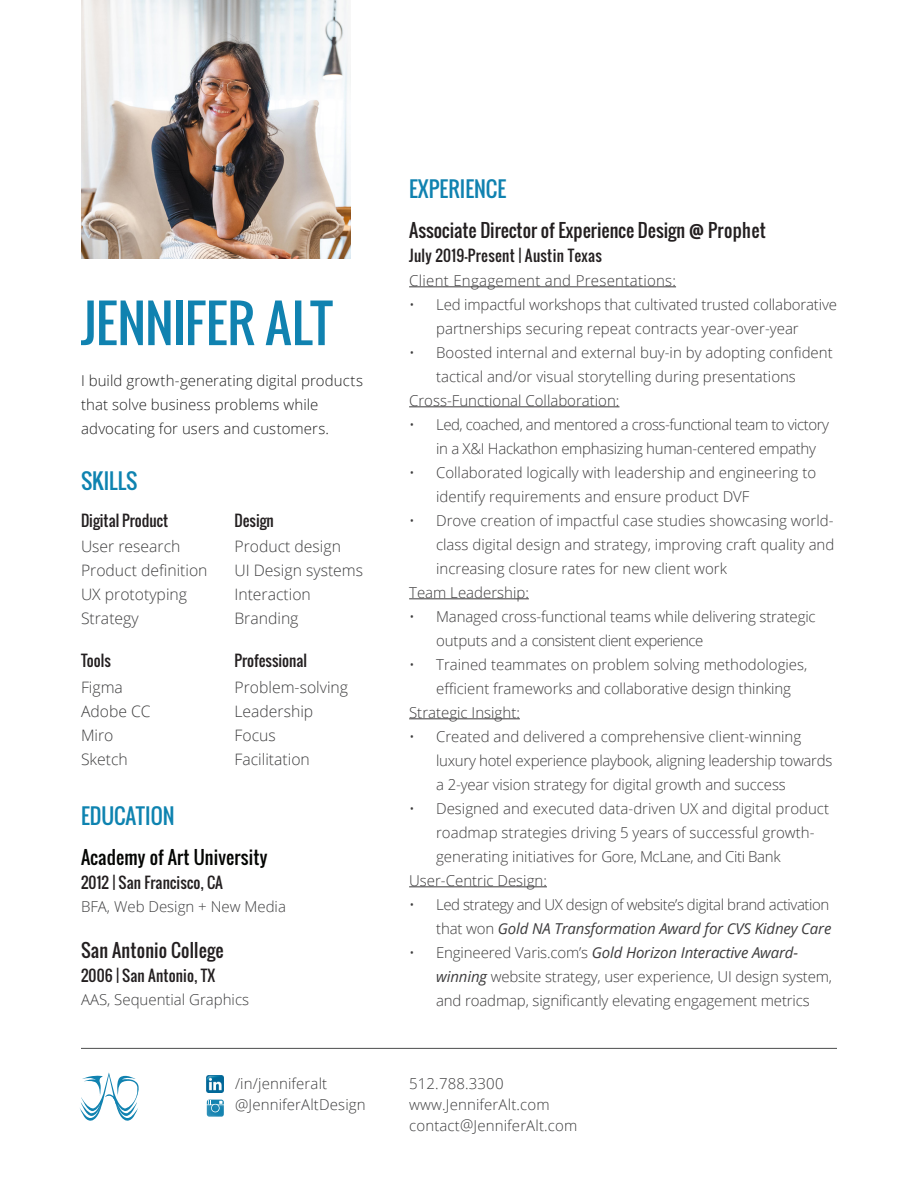
<style>
.page{position:relative;width:918px;height:1188px;background:#fff}
.page>*{position:absolute;margin:0;border:0;box-sizing:border-box;transform-origin:0 0}
.Workplace{font:51px "Oswald";letter-spacing:-.02em;color:#1082b0}
.SECTION{font:21px "Oswald";color:#0e83b0}
.SECTION-2{font:21px "Oswald";color:#1082b0}
.Workplace-2{font:18px "Oswald";color:#231f20}
.Workplace-3{font:18px "Oswald";letter-spacing:.01em;color:#040503}
.Body{font:300 15.75px/24px "Open Sans";color:#3e3e3f}
.Workplace-4{font:300 15px/24px "Open Sans";color:#3d3c3d}
.Workplace-5{font:300 15px/24px "Open Sans";letter-spacing:-.03em;color:#3d3c3d}
.Body-2{font:300 15px "Open Sans";letter-spacing:.01em;color:#3e3e3f}
.Workplace-6{font:15px "Oswald";letter-spacing:.01em;color:#231f20}
.Workplace-7{font:300 15px/24px "Open Sans";letter-spacing:.005em;color:#212121}
.Workplace-8{font:300 15px "Open Sans";letter-spacing:.02em;color:#3d3c3d}
.Workplace-9{font:300 15px "Open Sans";color:#3e3e3f}
.s1{font-weight:400;font-style:italic}
</style>
<div class="page">
<hr style="left:409px;top:286px;width:267px;height:1px;background:#3d3c3d">
<hr style="left:409px;top:406px;width:210px;height:1px;background:#3d3c3d">
<hr style="left:409px;top:598px;width:120px;height:1px;background:#3d3c3d">
<hr style="left:409px;top:718px;width:111px;height:1px;background:#3d3c3d">
<hr style="left:409px;top:886px;width:138px;height:1px;background:#3d3c3d">
<img style="left:81px;top:0;width:270px;height:259px">
<img style="left:206px;top:1076px;width:17px;height:17px">
<svg style="left:207px;top:1100px;width:17px;height:17px"></svg>
<svg style="left:80px;top:1072px;width:59px;height:49px"></svg>
<hr style="left:81px;top:1048px;width:756px;height:1px;background:#4b4c4d">
<p class="Workplace" style="left:81px;top:285px;width:253px">JENNIFER ALT</p>
<p class="Workplace-7" style="left:81px;top:369px;width:284px">I build growth-generating digital products that solve business problems while advocating for users and customers.</p>
<p class="SECTION" style="left:81px;top:465px;width:58px">SKILLS</p>
<p class="Workplace-6" style="left:81px;top:509px;width:89px">Digital Product</p>
<p class="Body" style="left:81px;top:534px;width:101px">User research</p>
<p class="Body" style="left:81px;top:558px;width:128px">Product definition</p>
<p class="Body" style="left:81px;top:582px;width:108px">UX prototyping</p>
<p class="Body" style="left:81px;top:606px;width:59px">Strategy</p>
<p class="Workplace-6" style="left:81px;top:650px;width:31px">Tools</p>
<p class="Body" style="left:81px;top:675px;width:43px">Figma</p>
<p class="Body" style="left:81px;top:699px;width:71px">Adobe CC<br>Miro<br>Sketch</p>
<p class="Workplace-6" style="left:234px;top:509px;width:41px">Design</p>
<p class="Body" style="left:234px;top:534px;width:108px">Product design</p>
<p class="Body" style="left:234px;top:558px;width:130px">UI Design systems</p>
<p class="Body" style="left:234px;top:582px;width:78px">Interaction</p>
<p class="Body" style="left:234px;top:606px;width:66px">Branding</p>
<p class="Workplace-6" style="left:235px;top:650px;width:74px">Professional</p>
<p class="Body" style="left:235px;top:675px;width:115px">Problem-solving</p>
<p class="Body" style="left:235px;top:699px;width:80px">Leadership</p>
<p class="Body" style="left:235px;top:723px;width:43px">Focus</p>
<p class="Body" style="left:235px;top:747px;width:77px">Facilitation</p>
<p class="SECTION" style="left:81px;top:800px;width:95px">EDUCATION</p>
<p class="Workplace-3" style="left:81px;top:844px;width:188px">Academy of Art University</p>
<p class="Workplace-6" style="left:81px;top:872px;width:144px">2012 | San Francisco, CA</p>
<p class="Workplace-9" style="left:81px;top:896px;width:207px">BFA, Web Design + New Media</p>
<p class="Workplace-2" style="left:81px;top:937px;width:144px">San Antonio College</p>
<p class="Workplace-6" style="left:81px;top:965px;width:136px">2006 | San Antonio, TX</p>
<p class="Body-2" style="left:81px;top:989px;width:170px">AAS, Sequential Graphics</p>
<p class="Body-2" style="left:235px;top:1073px;width:94px">/in/jenniferalt</p>
<p class="Body-2" style="left:235px;top:1094px;width:132px">@JenniferAltDesign</p>
<p class="SECTION-2" style="left:409px;top:173px;width:99px">EXPERIENCE</p>
<p class="Workplace-2" style="left:409px;top:216px;width:358px">Associate Director of Experience Design @ Prophet</p>
<p class="Workplace-6" style="left:409px;top:244px;width:194px">July 2019-Present | Austin Texas</p>
<p class="Workplace-8" style="left:409px;top:270px;width:269px">Client Engagement and Presentations:</p>
<p class="Workplace-4" style="left:436px;top:292px;width:402px;text-indent:-27px">• Led impactful workshops that cultivated trusted collaborative partnerships securing repeat contracts year-over-year</p>
<p class="Workplace-4" style="left:436px;top:340px;width:398px;text-indent:-27px">• Boosted internal and external buy-in by adopting confident tactical and/or visual storytelling during presentations</p>
<p class="Workplace-4" style="left:409px;top:388px;width:212px">Cross-Functional Collaboration:</p>
<p class="Workplace-5" style="left:436px;top:412px;width:394px;text-indent:-27px">• Led, coached, and mentored a cross-functional team to victory in a X&amp;I Hackathon emphasizing human-centered empathy</p>
<p class="Workplace-4" style="left:436px;top:460px;width:382px;text-indent:-27px">• Collaborated logically with leadership and engineering to identify requirements and ensure product DVF</p>
<p class="Workplace-4" style="left:436px;top:508px;width:400px;text-align:justify;text-indent:-27px">• Drove creation of impactful case studies showcasing world&shy;class digital design and strategy, improving craft quality and increasing closure rates for new client work</p>
<p class="Workplace-4" style="left:409px;top:580px;width:121px">Team Leadership:</p>
<p class="Workplace-4" style="left:436px;top:604px;width:381px;text-indent:-27px">• Managed cross-functional teams while delivering strategic outputs and a consistent client experience</p>
<p class="Workplace-4" style="left:436px;top:652px;width:373px;text-indent:-27px">• Trained teammates on problem solving methodologies, efficient frameworks and collaborative design thinking</p>
<p class="Workplace-4" style="left:409px;top:700px;width:112px">Strategic Insight:</p>
<p class="Workplace-4" style="left:436px;top:724px;width:398px;text-indent:-27px">• Created and delivered a comprehensive client-winning luxury hotel experience playbook, aligning leadership towards a 2-year vision strategy for digital growth and success</p>
<p class="Workplace-4" style="left:436px;top:796px;width:394px;text-indent:-27px">• Designed and executed data-driven UX and digital product roadmap strategies driving 5 years of successful growth&shy;generating initiatives for Gore, McLane, and Citi Bank</p>
<p class="Workplace-4" style="left:409px;top:868px;width:139px">User-Centric Design:</p>
<p class="Workplace-5" style="left:409px;top:892px;width:424px;text-align:right">• Led strategy and UX design of website’s digital brand activation that won <span class="s1">Gold NA Transformation Award for CVS Kidney Care</span></p>
<p class="Workplace-4" style="left:436px;top:940px;width:398px;text-indent:-27px">• Engineered Varis.com’s <span class="s1">Gold Horizon Interactive Award&shy;winning</span> website strategy, user experience, UI design system, and roadmap, significantly elevating engagement metrics</p>
<p class="Body-2" style="left:409px;top:1073px;width:96px">512.788.3300</p>
<p class="Body-2" style="left:409px;top:1094px;width:142px">www.JenniferAlt.com</p>
<p class="Body-2" style="left:409px;top:1115px;width:170px">contact@JenniferAlt.com</p>
</div>
